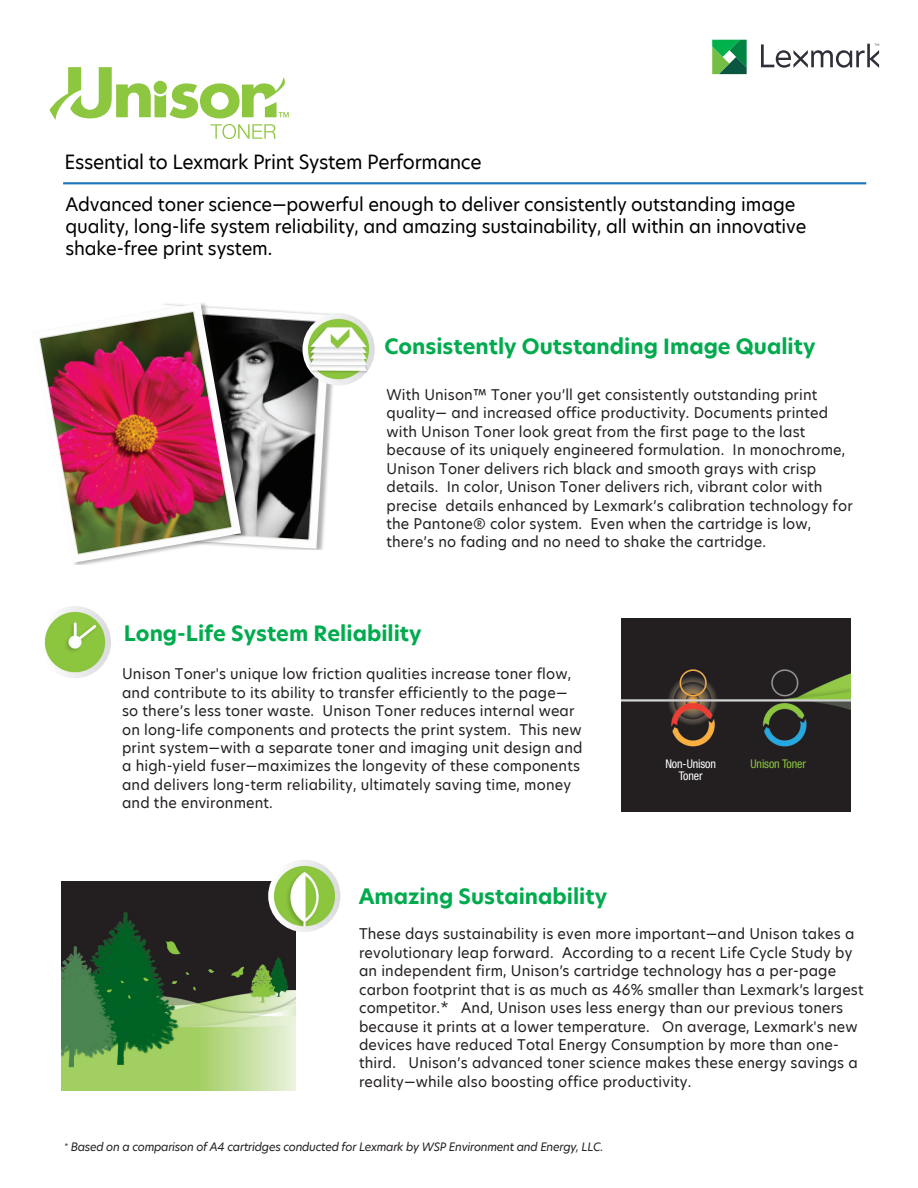
<style>
.page{position:relative;width:918px;height:1188px;background:#fff}
.page>*{position:absolute;margin:0;border:0;box-sizing:border-box;transform-origin:0 0}
.t1{font:700 21px "TP Hero";color:#00ab4e}
.t2{font:18.9px "TP Hero";letter-spacing:-.015em;color:#000}
.t3{font:18px/21.6px "TP Hero";letter-spacing:-.01em;color:#000}
.t4{font:14.25px/18.5px "TP Hero";letter-spacing:.01em;color:#231f20}
.t5{font:14.25px/18.5px "TP Hero";letter-spacing:.01em;color:#231f20}
.t6{font:condensed 12px "Helvetica Neue LT Std";letter-spacing:-.01em;color:#fff}
.t7{font:condensed 12px "Helvetica Neue LT Std";letter-spacing:-.01em;color:#8bc63e}
.t8{font:italic 11.25px "TP Hero";letter-spacing:-.025em;color:#231f20}
.s1{font-family:"Helvetica Neue LT Std";font-weight:300}
</style>
<div class="page">
<img style="left:249px;top:309px;width:82px;height:240px">
<div style="left:32px;top:298px;width:217px;height:267px;background:#231f20;opacity:.35"></div>
<img style="left:32px;top:303px;width:209px;height:260px">
<img style="left:622px;top:618px;width:228px;height:193px">
<img style="left:62px;top:882px;width:234px;height:208px">
<img style="left:39px;top:606px;width:72px;height:72px;border-radius:36px">
<div style="left:281px;top:866px;width:79px;height:80px;background:#231f20;opacity:.35"></div>
<img style="left:268px;top:860px;width:72px;height:72px;border-radius:36px">
<img style="left:303px;top:313px;width:72px;height:72px;border-radius:36px">
<svg style="left:761px;top:44px;width:118px;height:24px"></svg>
<svg style="left:712px;top:40px;width:35px;height:34px"></svg>
<svg style="left:50px;top:67px;width:239px;height:72px"></svg>
<hr style="left:63px;top:182px;width:803px;height:3px;background:#2076bc">
<h2 class="t2" style="left:65px;top:150px;width:419px">Essential to Lexmark Print System Performance</h2>
<p class="t3" style="left:65px;top:194px;width:742px">Advanced toner science—powerful enough to deliver consistently outstanding image quality, long-life system reliability, and amazing sustainability, all within an innovative shake-free print system.</p>
<h1 class="t1" style="left:384px;top:332px;width:433px">Consistently Outstanding Image Quality</h1>
<p class="t5" style="left:386px;top:385px;width:468px">With Unison™ Toner you’ll get consistently outstanding print quality— and increased office productivity. Documents printed with Unison Toner look great from the first page to the last because of its uniquely engineered formulation. In monochrome, Unison Toner delivers rich black and smooth grays with crisp details. In color, Unison Toner delivers rich, vibrant color with precise details enhanced by Lexmark’s calibration technology for the Pantone® color system. Even when the cartridge is low, there’s no fading and no need to shake the cartridge.</p>
<h1 class="t1" style="left:124px;top:619px;width:299px">Long-Life System Reliability</h1>
<p class="t4" style="left:122px;top:664px;width:462px">Unison Toner's unique low friction qualities increase toner flow, and contribute to its ability to transfer efficiently to the page— so there’s less toner waste. Unison Toner reduces internal wear on long-life components and protects the print system. This new print system—with a separate toner and imaging unit design and a high-yield fuser—maximizes the longevity of these components and delivers long-term reliability, ultimately saving time, money and the environment.</p>
<p class="t6" style="left:665px;top:757px;width:52px">Non-Unison</p>
<p class="t7" style="left:750px;top:757px;width:57px">Unison Toner</p>
<p class="t6" style="left:679px;top:769px;width:25px">Toner</p>
<h1 class="t1" style="left:359px;top:882px;width:250px">Amazing Sustainability</h1>
<p class="t4" style="left:359px;top:925px;width:506px">These days sustainability is even more important—and Unison takes a revolutionary leap forward. According to a recent Life Cycle Study by an independent firm, Unison’s cartridge technology has a per-page carbon footprint that is as much as 46% smaller than Lexmark’s largest competitor.* And, Unison uses less energy than our previous toners because it prints at a lower temperature. On average, Lexmark's new devices have reduced Total Energy Consumption by more than one&shy;third. Unison’s advanced toner science makes these energy savings a reality—while also boosting office productivity.</p>
<p class="t8" style="left:64px;top:1139px;width:540px"><span class="s1">*</span> Based on a comparison of A4 cartridges conducted for Lexmark by WSP Environment and Energy, LLC.</p>
</div>
